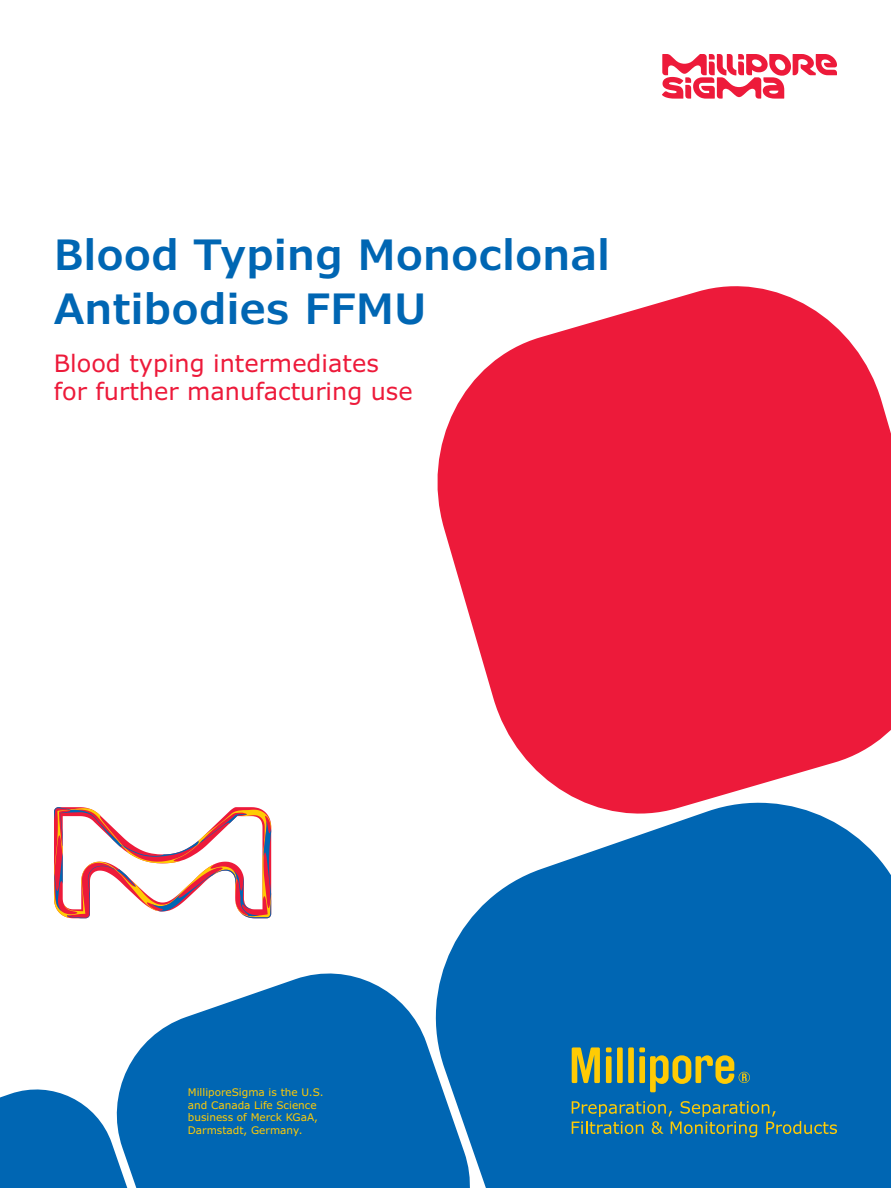
<style>
.page{position:relative;width:891px;height:1188px;background:#fff}
.page>*{position:absolute;margin:0;border:0;box-sizing:border-box;transform-origin:0 0}
.t1{font:600 42px/54px "Verdana Pro";color:#0066b3}
.t2{font:24px/28.5px "Verdana Pro";color:#ed1a3a}
.t3{font:10.5px/12.6px "Verdana Pro";color:#ffcb04}
</style>
<div class="page">
<svg style="left:446px;top:831px;width:445px;height:357px;background:#1270b8"></svg>
<svg style="left:123px;top:961px;width:360px;height:227px;fill:#0066b3"></svg>
<svg style="left:0;top:1080px;width:155px;height:108px"></svg>
<svg style="left:437px;top:286px;width:454px;height:545px;fill:#ed1a3a"></svg>
<svg style="left:54px;top:807px;width:217px;height:111px"></svg>
<svg style="left:662px;top:54px;width:175px;height:45px"></svg>
<svg style="left:639px;top:1047px;width:111px;height:45px;background:#50857b"></svg>
<div style="left:628px;top:1047px;width:6px;height:36px;background:#ffcb04"></div>
<div style="left:617px;top:1047px;width:6px;height:36px;background:#ffcb04"></div>
<div style="left:606px;top:1056px;width:6px;height:27px;background:#ffcb04"></div>
<svg style="left:606px;top:1047px;width:6px;height:5px"></svg>
<svg style="left:572px;top:1047px;width:28px;height:36px"></svg>
<svg style="left:572px;top:1101px;width:265px;height:36px;background:#2c7794"></svg>
<h1 class="t1" style="left:54px;top:228px;width:558px">Blood Typing Monoclonal<br>Antibodies FFMU</h1>
<h2 class="t2" style="left:54px;top:349px;width:361px">Blood typing intermediates for further manufacturing use</h2>
<p class="t3" style="left:188px;top:1086px;width:137px">MilliporeSigma is the U.S. and Canada Life Science business of Merck KGaA,<br>Darmstadt, Germany.</p>
</div>
